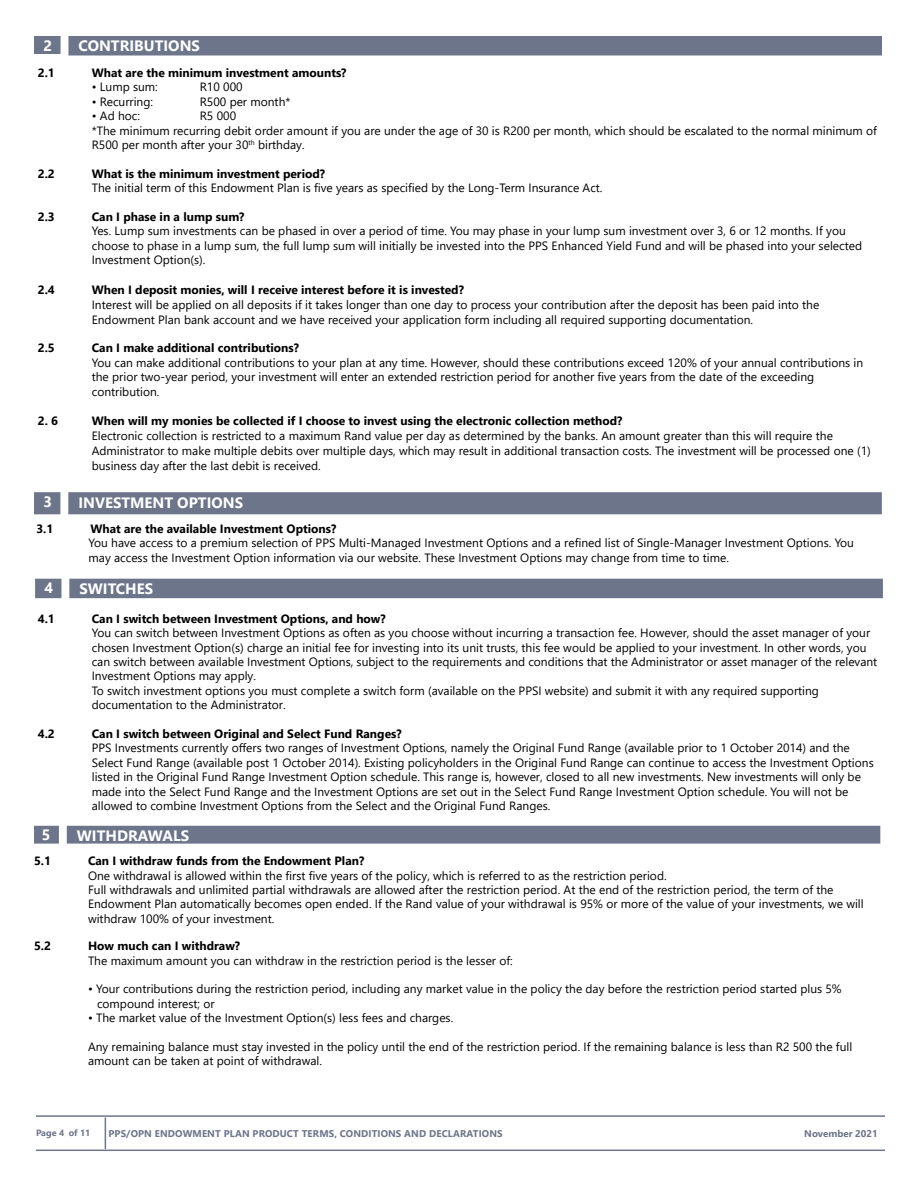
<style>
.page{position:relative;width:918px;height:1188px;background:#fff}
.page>*{position:absolute;margin:0;border:0;box-sizing:border-box;transform-origin:0 0}
.t1{font:700 15px "Segoe UI";color:#fff}
.t2{font:12px/14.4px "Segoe UI";color:#000}
.t3{font:700 12px "Segoe UI";color:#000}
.t4{font:700 9.75px "Segoe UI";letter-spacing:.01em;color:#6c7589}
.t5{font:700 9px "Segoe UI";color:#6c7589}
</style>
<div class="page">
<hr style="left:105px;top:1118px;width:1px;height:31px;background:#6c7589">
<hr style="left:36px;top:1150px;width:849px;height:1px;background:#6c7589">
<hr style="left:36px;top:1115px;width:849px;height:2px;background:#6c7589">
<div style="left:34px;top:36px;width:27px;height:18px;background:#6c7589"></div>
<div style="left:68px;top:36px;width:814px;height:20px;background:#6c7589;border:2px solid #6c7589"></div>
<div style="left:34px;top:492px;width:26px;height:22px;background:#6c7589;border:2px solid #6c7589"></div>
<div style="left:68px;top:492px;width:814px;height:22px;background:#6c7589;border:2px solid #6c7589"></div>
<div style="left:35px;top:579px;width:26px;height:19px;background:#6c7589"></div>
<div style="left:69px;top:579px;width:814px;height:19px;background:#6c7589"></div>
<div style="left:34px;top:826px;width:25px;height:18px;background:#6c7589;border:2px solid #6c7589"></div>
<div style="left:67px;top:826px;width:813px;height:18px;background:#6c7589;border:2px solid #6c7589"></div>
<p class="t1" style="left:44px;top:31px;width:10px">2</p>
<p class="t1" style="left:79px;top:32px;width:123px">CONTRIBUTIONS</p>
<p class="t3" style="left:38px;top:61px;width:19px">2.1</p>
<p class="t3" style="left:92px;top:61px;width:256px">What are the minimum investment amounts?</p>
<p class="t2" style="left:92px;top:79px;width:68px">• Lump sum:</p>
<p class="t2" style="left:200px;top:79px;width:44px">R10 000</p>
<p class="t2" style="left:92px;top:93px;width:63px">• Recurring:</p>
<p class="t2" style="left:200px;top:93px;width:92px">R500 per month*</p>
<p class="t2" style="left:92px;top:108px;width:50px">• Ad hoc:</p>
<p class="t2" style="left:200px;top:108px;width:38px">R5 000</p>
<p class="t2" style="left:92px;top:122px;width:787px">*The minimum recurring debit order amount if you are under the age of 30 is R200 per month, which should be escalated to the normal minimum of<br>R500 per month after your 30<sup>th</sup> birthday.</p>
<p class="t3" style="left:38px;top:162px;width:19px">2.2</p>
<p class="t3" style="left:92px;top:162px;width:235px">What is the minimum investment period?</p>
<p class="t2" style="left:92px;top:180px;width:512px">The initial term of this Endowment Plan is five years as specified by the Long-Term Insurance Act.</p>
<p class="t3" style="left:38px;top:205px;width:19px">2.3</p>
<p class="t3" style="left:92px;top:205px;width:154px">Can I phase in a lump sum?</p>
<p class="t2" style="left:92px;top:223px;width:772px">Yes. Lump sum investments can be phased in over a period of time. You may phase in your lump sum investment over 3, 6 or 12 months. If you choose to phase in a lump sum, the full lump sum will initially be invested into the PPS Enhanced Yield Fund and will be phased into your selected<br>Investment Option(s).</p>
<p class="t3" style="left:38px;top:278px;width:19px">2.4</p>
<p class="t3" style="left:92px;top:278px;width:374px">When I deposit monies, will I receive interest before it is invested?</p>
<p class="t2" style="left:92px;top:296px;width:729px">Interest will be applied on all deposits if it takes longer than one day to process your contribution after the deposit has been paid into the</p>
<p class="t2" style="left:92px;top:311px;width:663px">Endowment Plan bank account and we have received your application form including all required supporting documentation.</p>
<p class="t3" style="left:38px;top:337px;width:19px">2.5</p>
<p class="t3" style="left:92px;top:337px;width:209px">Can I make additional contributions?</p>
<p class="t2" style="left:92px;top:354px;width:773px">You can make additional contributions to your plan at any time. However, should these contributions exceed 120% of your annual contributions in the prior two-year period, your investment will enter an extended restriction period for another five years from the date of the exceeding</p>
<p class="t2" style="left:92px;top:383px;width:69px">contribution.</p>
<p class="t3" style="left:38px;top:409px;width:22px">2. 6</p>
<p class="t3" style="left:92px;top:409px;width:532px">When will my monies be collected if I choose to invest using the electronic collection method?</p>
<p class="t2" style="left:92px;top:427px;width:743px">Electronic collection is restricted to a maximum Rand value per day as determined by the banks. An amount greater than this will require the</p>
<p class="t2" style="left:92px;top:442px;width:780px">Administrator to make multiple debits over multiple days, which may result in additional transaction costs. The investment will be processed one (1)</p>
<p class="t2" style="left:92px;top:457px;width:231px">business day after the last debit is received.</p>
<p class="t1" style="left:43px;top:488px;width:10px">3</p>
<p class="t1" style="left:78px;top:489px;width:166px">INVESTMENT OPTIONS</p>
<p class="t3" style="left:36px;top:517px;width:19px">3.1</p>
<p class="t3" style="left:90px;top:517px;width:247px">What are the available Investment Options?</p>
<p class="t2" style="left:89px;top:535px;width:767px">You have access to a premium selection of PPS Multi-Managed Investment Options and a refined list of Single-Manager Investment Options. You</p>
<p class="t2" style="left:89px;top:549px;width:642px">may access the Investment Option information via our website. These Investment Options may change from time to time.</p>
<p class="t1" style="left:44px;top:574px;width:10px">4</p>
<p class="t1" style="left:79px;top:575px;width:75px">SWITCHES</p>
<p class="t3" style="left:38px;top:607px;width:19px">4.1</p>
<p class="t3" style="left:92px;top:607px;width:295px">Can I switch between Investment Options, and how?</p>
<p class="t2" style="left:92px;top:625px;width:787px">You can switch between Investment Options as often as you choose without incurring a transaction fee. However, should the asset manager of your chosen Investment Option(s) charge an initial fee for investing into its unit trusts, this fee would be applied to your investment. In other words, you can switch between available Investment Options, subject to the requirements and conditions that the Administrator or asset manager of the relevant Investment Options may apply.</p>
<p class="t2" style="left:92px;top:682px;width:729px">To switch investment options you must complete a switch form (available on the PPSI website) and submit it with any required supporting</p>
<p class="t2" style="left:92px;top:697px;width:195px">documentation to the Administrator.</p>
<p class="t3" style="left:38px;top:722px;width:19px">4.2</p>
<p class="t3" style="left:92px;top:722px;width:311px">Can I switch between Original and Select Fund Ranges?</p>
<p class="t2" style="left:92px;top:740px;width:783px">PPS Investments currently offers two ranges of Investment Options, namely the Original Fund Range (available prior to 1 October 2014) and the<br>Select Fund Range (available post 1 October 2014). Existing policyholders in the Original Fund Range can continue to access the Investment Options</p>
<p class="t2" style="left:92px;top:769px;width:771px">listed in the Original Fund Range Investment Option schedule. This range is, however, closed to all new investments. New investments will only be made into the Select Fund Range and the Investment Options are set out in the Select Fund Range Investment Option schedule. You will not be allowed to combine Investment Options from the Select and the Original Fund Ranges.</p>
<p class="t1" style="left:42px;top:821px;width:10px">5</p>
<p class="t1" style="left:77px;top:821px;width:114px">WITHDRAWALS</p>
<p class="t3" style="left:34px;top:850px;width:19px">5.1</p>
<p class="t3" style="left:88px;top:850px;width:278px">Can I withdraw funds from the Endowment Plan?</p>
<p class="t2" style="left:88px;top:867px;width:580px">One withdrawal is allowed within the first five years of the policy, which is referred to as the restriction period.</p>
<p class="t2" style="left:88px;top:881px;width:747px">Full withdrawals and unlimited partial withdrawals are allowed after the restriction period. At the end of the restriction period, the term of the</p>
<p class="t2" style="left:88px;top:896px;width:777px">Endowment Plan automatically becomes open ended. If the Rand value of your withdrawal is 95% or more of the value of your investments, we will withdraw 100% of your investment.</p>
<p class="t3" style="left:34px;top:935px;width:19px">5.2</p>
<p class="t3" style="left:88px;top:935px;width:154px">How much can I withdraw?</p>
<p class="t2" style="left:88px;top:952px;width:426px">The maximum amount you can withdraw in the restriction period is the lesser of:</p>
<p class="t2" style="left:88px;top:981px;width:755px">• Your contributions during the restriction period, including any market value in the policy the day before the restriction period started plus 5%</p>
<p class="t2" style="left:97px;top:995px;width:119px">compound interest; or</p>
<p class="t2" style="left:88px;top:1010px;width:367px">• The market value of the Investment Option(s) less fees and charges.</p>
<p class="t2" style="left:88px;top:1038px;width:766px">Any remaining balance must stay invested in the policy until the end of the restriction period. If the remaining balance is less than R2 500 the full amount can be taken at point of withdrawal.</p>
<p class="t5" style="left:36px;top:1125px;width:56px">Page 4 of 11</p>
<p class="t4" style="left:109px;top:1124px;width:396px">PPS/OPN ENDOWMENT PLAN PRODUCT TERMS, CONDITIONS AND DECLARATIONS</p>
<p class="t4" style="left:804px;top:1124px;width:75px">November 2021</p>
</div>
